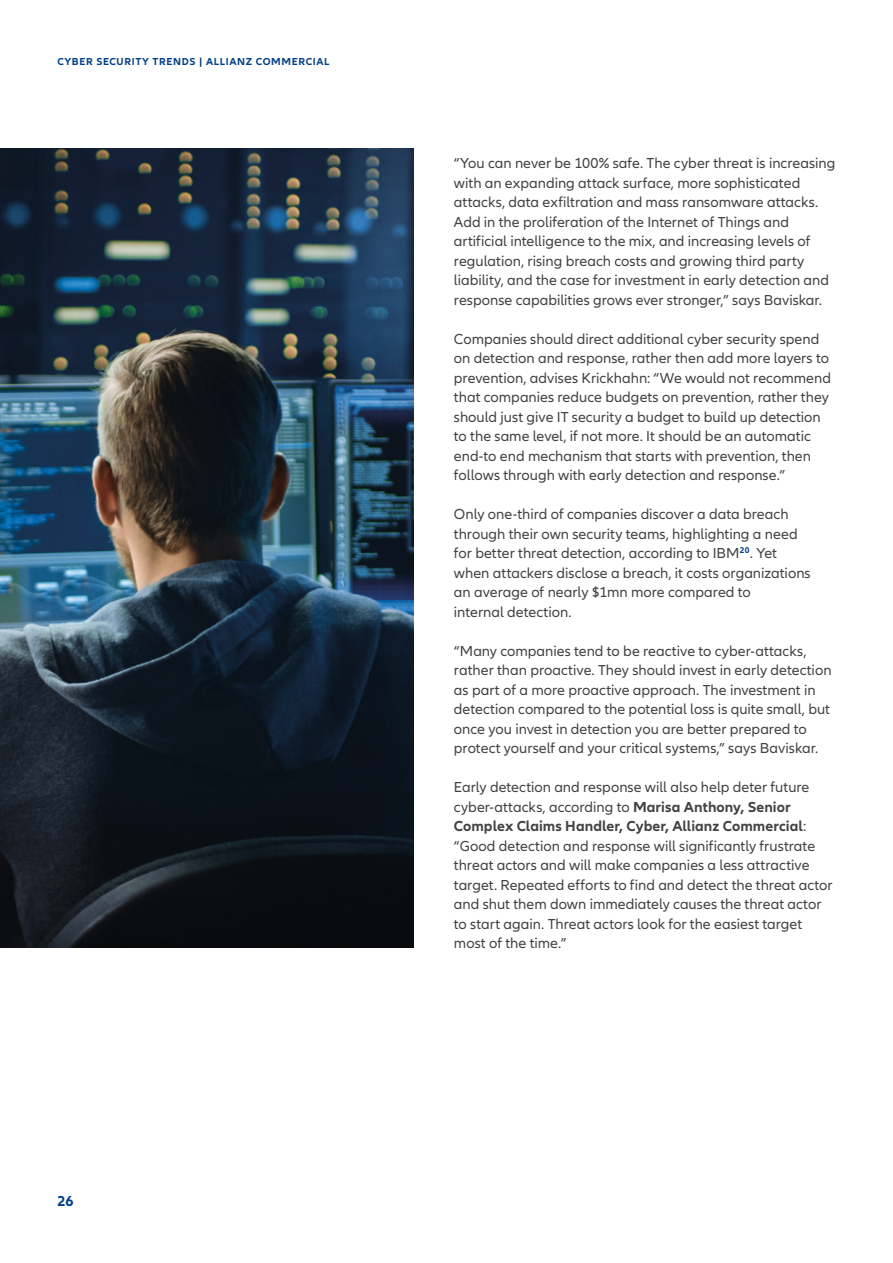
<style>
.page{position:relative;width:893px;height:1263px;background:#fff}
.page>*{position:absolute;margin:0;border:0;box-sizing:border-box;transform-origin:0 0}
.Copy_10_13pt{font:15px/19.5px "Allianz Neo";color:#424241}
.t1{font:700 15px "Allianz Neo";color:#023f85}
.t2{font:700 10.5px "Allianz Neo";letter-spacing:.06em;color:#023f85}
.s1{font-weight:700}
</style>
<div class="page">
<img style="left:0;top:149px;width:413px;height:799px">
<p class="t2" style="left:57px;top:56px;width:274px">CYBER SECURITY TRENDS | ALLIANZ COMMERCIAL</p>
<p class="t1" style="left:57px;top:1192px;width:18px">26</p>
<p class="Copy_10_13pt" style="left:454px;top:154px;width:383px">“You can never be 100% safe. The cyber threat is increasing with an expanding attack surface, more sophisticated attacks, data exfiltration and mass ransomware attacks.<br>Add in the proliferation of the Internet of Things and artificial intelligence to the mix, and increasing levels of regulation, rising breach costs and growing third party liability, and the case for investment in early detection and response capabilities grows ever stronger,” says Baviskar.</p>
<p class="Copy_10_13pt" style="left:454px;top:329px;width:379px">Companies should direct additional cyber security spend on detection and response, rather then add more layers to prevention, advises Krickhahn: “We would not recommend that companies reduce budgets on prevention, rather they should just give IT security a budget to build up detection to the same level, if not more. It should be an automatic end-to end mechanism that starts with prevention, then follows through with early detection and response.”</p>
<p class="Copy_10_13pt" style="left:454px;top:505px;width:358px">Only one-third of companies discover a data breach through their own security teams, highlighting a need for better threat detection, according to IBM<sup>20</sup>. Yet when attackers disclose a breach, it costs organizations an average of nearly $1mn more compared to<br>internal detection.</p>
<p class="Copy_10_13pt" style="left:454px;top:641px;width:379px">“Many companies tend to be reactive to cyber-attacks, rather than proactive. They should invest in early detection as part of a more proactive approach. The investment in detection compared to the potential loss is quite small, but once you invest in detection you are better prepared to protect yourself and your critical systems,” says Baviskar.</p>
<p class="Copy_10_13pt" style="left:454px;top:778px;width:380px">Early detection and response will also help deter future cyber-attacks, according to <span class="s1">Marisa Anthony, Senior Complex Claims Handler, Cyber, Allianz Commercial</span>: “Good detection and response will significantly frustrate threat actors and will make companies a less attractive target. Repeated efforts to find and detect the threat actor and shut them down immediately causes the threat actor to start again. Threat actors look for the easiest target most of the time.”</p>
</div>
